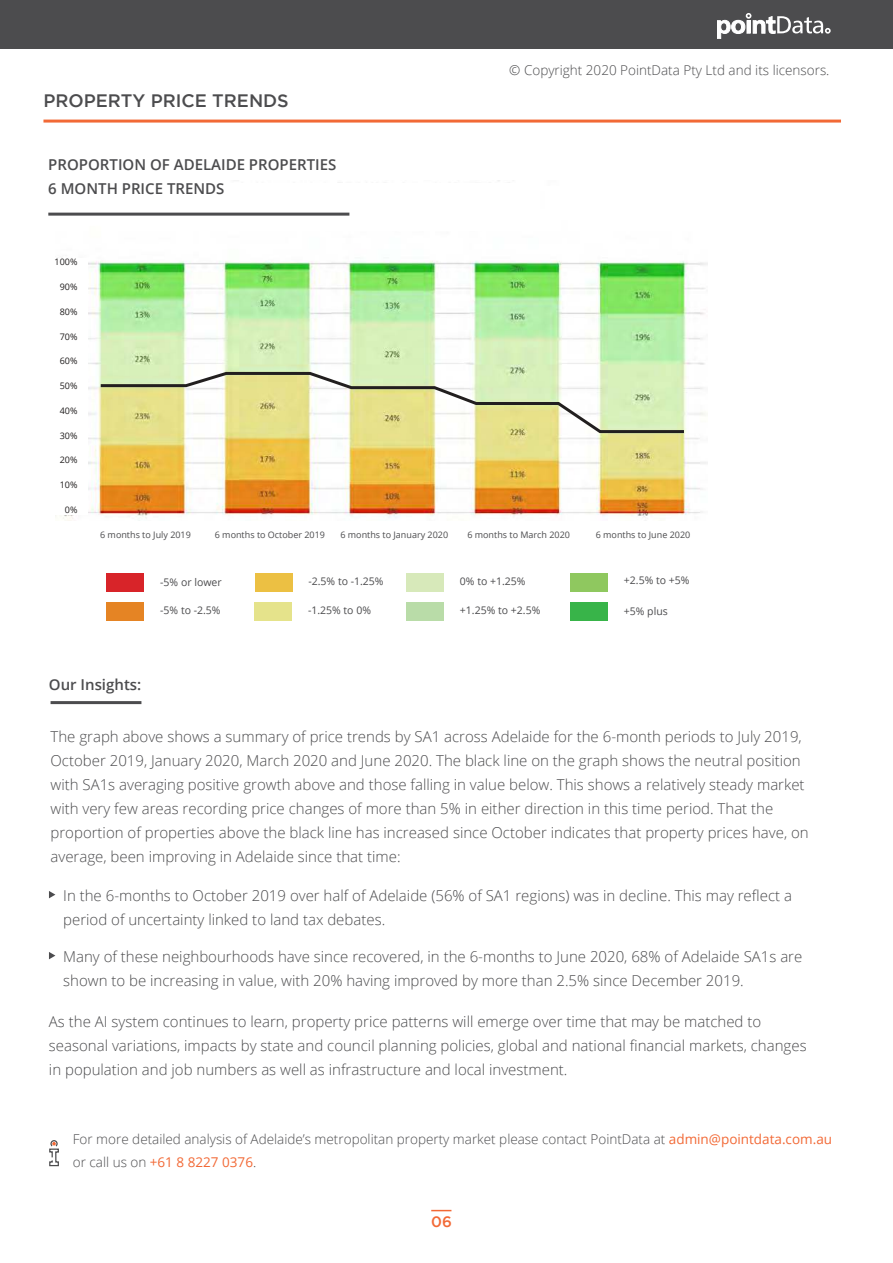
<style>
.page{position:relative;width:893px;height:1263px;background:#fff}
.page>*{position:absolute;margin:0;border:0;box-sizing:border-box;transform-origin:0 0}
.t1{font:500 18px "Gotham";color:#4c4c4e}
.t2{font:300 15px/24px "Open Sans";color:#4c4c4e}
.t3{font:600 15px/24px "Open Sans";color:#4c4c4e}
.t4{font:500 15px "Gotham";color:#f26936}
.t5{font:300 13.5px/22.5px "Open Sans";color:#4c4c4e}
.t6{font:10.5px "Open Sans";color:#4c4c4e}
.t7{font:9px "Open Sans";color:#4c4c4e}
.t8{font:9px "Open Sans";color:#221f1f}
.s1{font-weight:400;color:#f26936}
</style>
<div class="page">
<div style="left:0;top:0;width:893px;height:48px;background:#4c4c4e"></div>
<svg style="left:717px;top:13px;width:114px;height:26px"></svg>
<img style="left:56px;top:182px;width:651px;height:338px">
<div style="left:221px;top:183px;width:319px;height:47px;background:#fff"></div>
<div style="left:52px;top:258px;width:36px;height:256px;background:#fff"></div>
<svg style="left:431px;top:1210px;width:20px;height:1px"></svg>
<hr style="left:43px;top:120px;width:798px;height:3px;background:#f26936">
<svg style="left:49px;top:1140px;width:10px;height:27px"></svg>
<hr style="left:48px;top:213px;width:301px;height:3px;background:#4c4c4e">
<div style="left:107px;top:573px;width:37px;height:19px;background:#d82429"></div>
<div style="left:107px;top:602px;width:37px;height:19px;background:#e58424"></div>
<div style="left:255px;top:573px;width:37px;height:19px;background:#ecc043"></div>
<div style="left:254px;top:602px;width:38px;height:19px;background:#e5e38b"></div>
<div style="left:406px;top:573px;width:38px;height:19px;background:#d7e9ba"></div>
<div style="left:406px;top:602px;width:38px;height:19px;background:#b9dca8"></div>
<div style="left:570px;top:573px;width:38px;height:19px;background:#8fc85f"></div>
<div style="left:570px;top:602px;width:38px;height:19px;background:#38b449"></div>
<svg style="left:98px;top:370px;width:589px;height:65px"></svg>
<hr style="left:51px;top:701px;width:90px;height:3px;background:#4c4c4e">
<svg style="left:49px;top:891px;width:6px;height:7px"></svg>
<svg style="left:49px;top:952px;width:6px;height:7px"></svg>
<p class="t1" style="left:43px;top:90px;width:247px">PROPERTY PRICE TRENDS</p>
<p class="t3" style="left:48px;top:154px;width:290px">PROPORTION OF ADELAIDE PROPERTIES<br>6 MONTH PRICE TRENDS</p>
<p class="t8" style="left:55px;top:259px;width:24px">100%</p>
<p class="t8" style="left:60px;top:283px;width:19px">90%</p>
<p class="t8" style="left:60px;top:308px;width:19px">80%</p>
<p class="t8" style="left:60px;top:333px;width:19px">70%</p>
<p class="t8" style="left:60px;top:358px;width:19px">60%</p>
<p class="t8" style="left:60px;top:382px;width:19px">50%</p>
<p class="t8" style="left:60px;top:407px;width:19px">40%</p>
<p class="t8" style="left:60px;top:432px;width:19px">30%</p>
<p class="t8" style="left:60px;top:457px;width:19px">20%</p>
<p class="t8" style="left:60px;top:481px;width:19px">10%</p>
<p class="t8" style="left:65px;top:506px;width:14px">0%</p>
<p class="t5" style="left:509px;top:61px;width:322px">© Copyright 2020 PointData Pty Ltd and its licensors.</p>
<p class="t7" style="left:100px;top:531px;width:92px">6 months to July 2019</p>
<p class="t7" style="left:215px;top:531px;width:112px">6 months to October 2019</p>
<p class="t7" style="left:340px;top:531px;width:109px">6 months to January 2020</p>
<p class="t7" style="left:467px;top:531px;width:104px">6 months to March 2020</p>
<p class="t7" style="left:596px;top:531px;width:96px">6 months to June 2020</p>
<p class="t6" style="left:160px;top:577px;width:63px">-5% or lower</p>
<p class="t6" style="left:160px;top:606px;width:62px">-5% to -2.5%</p>
<p class="t6" style="left:308px;top:577px;width:77px">-2.5% to -1.25%</p>
<p class="t6" style="left:308px;top:605px;width:64px">-1.25% to 0%</p>
<p class="t6" style="left:460px;top:577px;width:67px">0% to +1.25%</p>
<p class="t6" style="left:460px;top:606px;width:82px">+1.25% to +2.5%</p>
<p class="t6" style="left:624px;top:576px;width:67px">+2.5% to +5%</p>
<p class="t6" style="left:624px;top:607px;width:45px">+5% plus</p>
<p class="t3" style="left:49px;top:674px;width:94px">Our Insights:</p>
<p class="t2" style="left:51px;top:724px;width:760px">The graph above shows a summary of price trends by SA1 across Adelaide for the 6-month periods to July 2019, October 2019, January 2020, March 2020 and June 2020. The black line on the graph shows the neutral position with SA1s averaging positive growth above and those falling in value below. This shows a relatively steady market with very few areas recording price changes of more than 5% in either direction in this time period. That the proportion of properties above the black line has increased since October indicates that property prices have, on average, been improving in Adelaide since that time:</p>
<p class="t2" style="left:63px;top:883px;width:730px">In the 6-months to October 2019 over half of Adelaide (56% of SA1 regions) was in decline. This may reflect a period of uncertainty linked to land tax debates.</p>
<p class="t2" style="left:63px;top:944px;width:741px">Many of these neighbourhoods have since recovered, in the 6-months to June 2020, 68% of Adelaide SA1s are shown to be increasing in value, with 20% having improved by more than 2.5% since December 2019.</p>
<p class="t2" style="left:49px;top:1011px;width:759px">As the AI system continues to learn, property price patterns will emerge over time that may be matched to seasonal variations, impacts by state and council planning policies, global and national financial markets, changes in population and job numbers as well as infrastructure and local investment.</p>
<p class="t5" style="left:73px;top:1128px;width:761px">For more detailed analysis of Adelaide’s metropolitan property market please contact PointData at <span class="s1">admin@pointdata.com.au </span>or call us on <span class="s1">+61 8 8227 0376</span>.</p>
<p class="t4" style="left:431px;top:1213px;width:22px">06</p>
</div>
